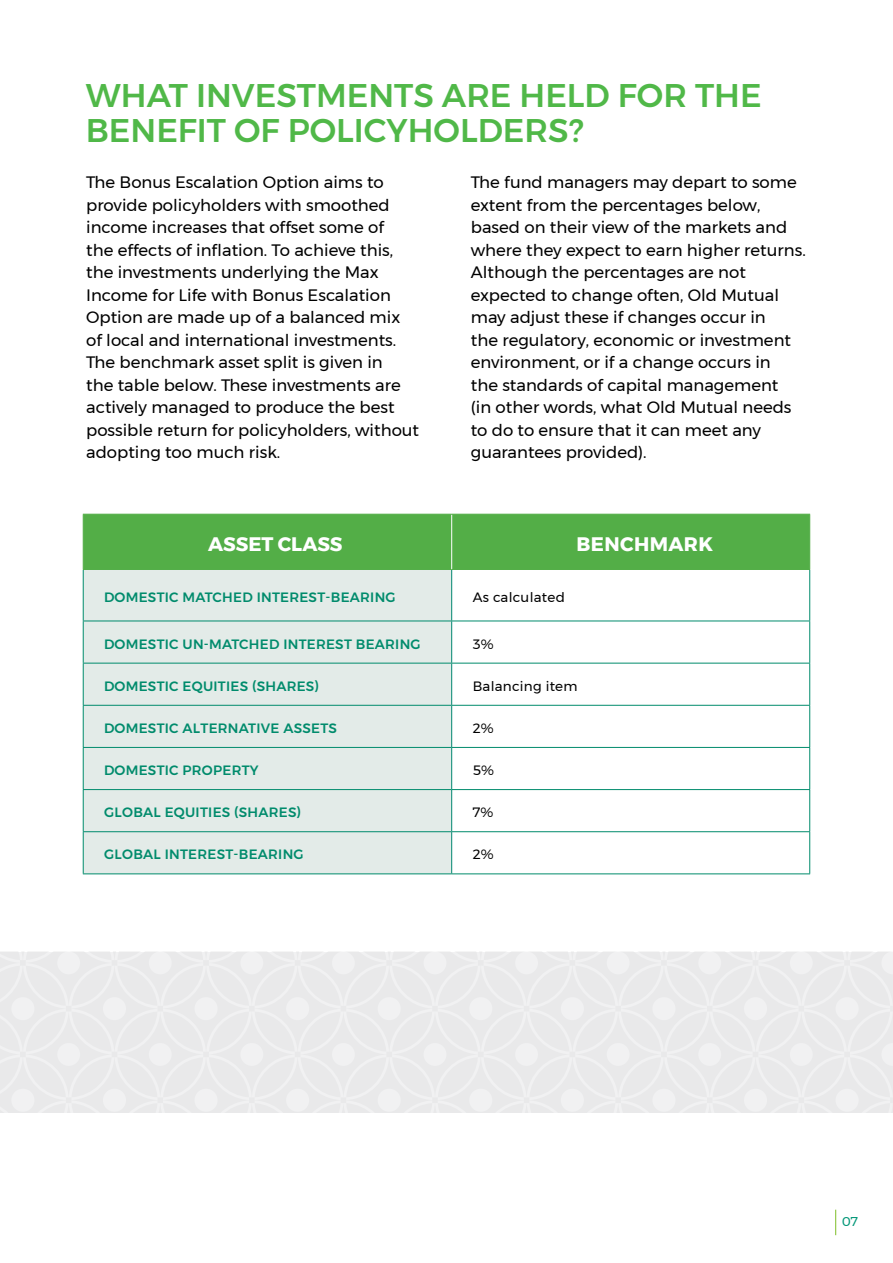
<style>
.page{position:relative;width:893px;height:1263px;background:#fff}
.page>*{position:absolute;margin:0;border:0;box-sizing:border-box;transform-origin:0 0}
.t1{font:500 32.7px/34.5px "Montserrat";color:#50b848}
.t2{font:700 19.5px "Montserrat";letter-spacing:.01em;color:#fff}
.t3{font:16.5px/22.5px "Montserrat";color:#000}
.t4{font:500 13.5px "Montserrat";letter-spacing:.02em;color:#008b6c}
.t5{font:13.5px "Montserrat";letter-spacing:.02em;color:#000}
.t6{font:12.75px "Montserrat";color:#009677}
</style>
<div class="page">
<div style="left:84px;top:515px;width:725px;height:54px;background:#53ae47"></div>
<div style="left:84px;top:570px;width:367px;height:303px;background:#e3ebe8"></div>
<hr style="left:451px;top:570px;width:1px;height:51px;background:#008670">
<hr style="left:451px;top:621px;width:1px;height:42px;background:#008670">
<hr style="left:451px;top:663px;width:1px;height:42px;background:#008670">
<hr style="left:451px;top:706px;width:1px;height:41px;background:#008670">
<hr style="left:451px;top:748px;width:1px;height:41px;background:#008670">
<hr style="left:451px;top:790px;width:1px;height:41px;background:#008670">
<hr style="left:451px;top:832px;width:1px;height:41px;background:#008670">
<hr style="left:83px;top:570px;width:1px;height:51px;background:#008b6c">
<hr style="left:809px;top:570px;width:1px;height:51px;background:#008b6c">
<hr style="left:83px;top:621px;width:369px;height:1px;background:#008b6c">
<hr style="left:83px;top:621px;width:1px;height:42px;background:#008b6c">
<hr style="left:452px;top:621px;width:358px;height:1px;background:#008b6c">
<hr style="left:809px;top:621px;width:1px;height:42px;background:#008b6c">
<hr style="left:83px;top:663px;width:369px;height:1px;background:#008b6c">
<hr style="left:83px;top:663px;width:1px;height:42px;background:#008b6c">
<hr style="left:452px;top:663px;width:358px;height:1px;background:#008b6c">
<hr style="left:809px;top:663px;width:1px;height:42px;background:#008b6c">
<hr style="left:83px;top:705px;width:369px;height:1px;background:#008b6c">
<hr style="left:83px;top:706px;width:1px;height:41px;background:#008b6c">
<hr style="left:452px;top:705px;width:358px;height:1px;background:#008b6c">
<hr style="left:809px;top:706px;width:1px;height:41px;background:#008b6c">
<hr style="left:83px;top:747px;width:369px;height:1px;background:#008b6c">
<hr style="left:83px;top:748px;width:1px;height:41px;background:#008b6c">
<hr style="left:452px;top:747px;width:358px;height:1px;background:#008b6c">
<hr style="left:809px;top:748px;width:1px;height:41px;background:#008b6c">
<hr style="left:83px;top:789px;width:369px;height:1px;background:#008b6c">
<hr style="left:83px;top:790px;width:1px;height:41px;background:#008b6c">
<hr style="left:452px;top:789px;width:358px;height:1px;background:#008b6c">
<hr style="left:809px;top:790px;width:1px;height:41px;background:#008b6c">
<hr style="left:83px;top:831px;width:369px;height:1px;background:#008b6c">
<hr style="left:83px;top:832px;width:1px;height:41px;background:#008b6c">
<hr style="left:452px;top:831px;width:358px;height:1px;background:#008b6c">
<hr style="left:809px;top:832px;width:1px;height:41px;background:#008b6c">
<hr style="left:83px;top:873px;width:369px;height:1px;background:#008b6c">
<hr style="left:452px;top:873px;width:358px;height:1px;background:#008b6c">
<hr style="left:451px;top:515px;width:1px;height:54px;background:#fff">
<hr style="left:83px;top:514px;width:369px;height:1px;background:#53ae47">
<hr style="left:83px;top:515px;width:1px;height:54px;background:#53ae47">
<hr style="left:452px;top:514px;width:358px;height:1px;background:#53ae47">
<hr style="left:809px;top:515px;width:1px;height:54px;background:#53ae47">
<hr style="left:83px;top:569px;width:369px;height:1px;background:#53ae47">
<hr style="left:452px;top:569px;width:358px;height:1px;background:#53ae47">
<div style="left:0;top:952px;width:893px;height:160px;background:#e9e9ea"></div>
<svg style="left:713px;top:952px;width:85px;height:8px"></svg>
<svg style="left:804px;top:952px;width:40px;height:8px"></svg>
<svg style="left:850px;top:952px;width:40px;height:8px"></svg>
<div style="left:713px;top:966px;width:85px;height:131px;background:#e9e9ea"></div>
<div style="left:804px;top:966px;width:40px;height:131px;background:#e9e9ea"></div>
<div style="left:850px;top:966px;width:40px;height:131px;background:#e9e9ea"></div>
<svg style="left:713px;top:1103px;width:85px;height:9px"></svg>
<svg style="left:804px;top:1103px;width:40px;height:9px"></svg>
<svg style="left:850px;top:1103px;width:40px;height:9px"></svg>
<svg style="left:835px;top:1210px;width:1px;height:25px"></svg>
<h1 class="t1" style="left:86px;top:78px;width:677px">WHAT INVESTMENTS ARE HELD FOR THE<br>BENEFIT OF POLICYHOLDERS?</h1>
<p class="t3" style="left:86px;top:171px;width:335px">The Bonus Escalation Option aims to provide policyholders with smoothed income increases that offset some of<br>the effects of inflation. To achieve this, the investments underlying the Max Income for Life with Bonus Escalation Option are made up of a balanced mix of local and international investments.<br>The benchmark asset split is given in<br>the table below. These investments are actively managed to produce the best possible return for policyholders, without adopting too much risk.</p>
<p class="t3" style="left:471px;top:171px;width:336px">The fund managers may depart to some extent from the percentages below, based on their view of the markets and where they expect to earn higher returns.<br>Although the percentages are not expected to change often, Old Mutual may adjust these if changes occur in<br>the regulatory, economic or investment environment, or if a change occurs in<br>the standards of capital management<br>(in other words, what Old Mutual needs to do to ensure that it can meet any guarantees provided).</p>
<p class="t2" style="left:208px;top:529px;width:136px">ASSET CLASS</p>
<p class="t2" style="left:576px;top:529px;width:138px">BENCHMARK</p>
<p class="t4" style="left:104px;top:586px;width:293px">DOMESTIC MATCHED INTEREST-BEARING</p>
<p class="t5" style="left:473px;top:587px;width:94px">As calculated</p>
<p class="t4" style="left:104px;top:633px;width:318px">DOMESTIC UN-MATCHED INTEREST BEARING</p>
<p class="t5" style="left:473px;top:633px;width:23px">3%</p>
<p class="t4" style="left:104px;top:675px;width:216px">DOMESTIC EQUITIES (SHARES)</p>
<p class="t5" style="left:473px;top:676px;width:106px">Balancing item</p>
<p class="t4" style="left:104px;top:717px;width:234px">DOMESTIC ALTERNATIVE ASSETS</p>
<p class="t5" style="left:473px;top:718px;width:22px">2%</p>
<p class="t4" style="left:104px;top:760px;width:156px">DOMESTIC PROPERTY</p>
<p class="t5" style="left:473px;top:760px;width:23px">5%</p>
<p class="t4" style="left:104px;top:802px;width:199px">GLOBAL EQUITIES (SHARES)</p>
<p class="t5" style="left:473px;top:802px;width:22px">7%</p>
<p class="t4" style="left:104px;top:844px;width:201px">GLOBAL INTEREST-BEARING</p>
<p class="t5" style="left:473px;top:844px;width:22px">2%</p>
<p class="t6" style="left:842px;top:1212px;width:18px">07</p>
</div>
